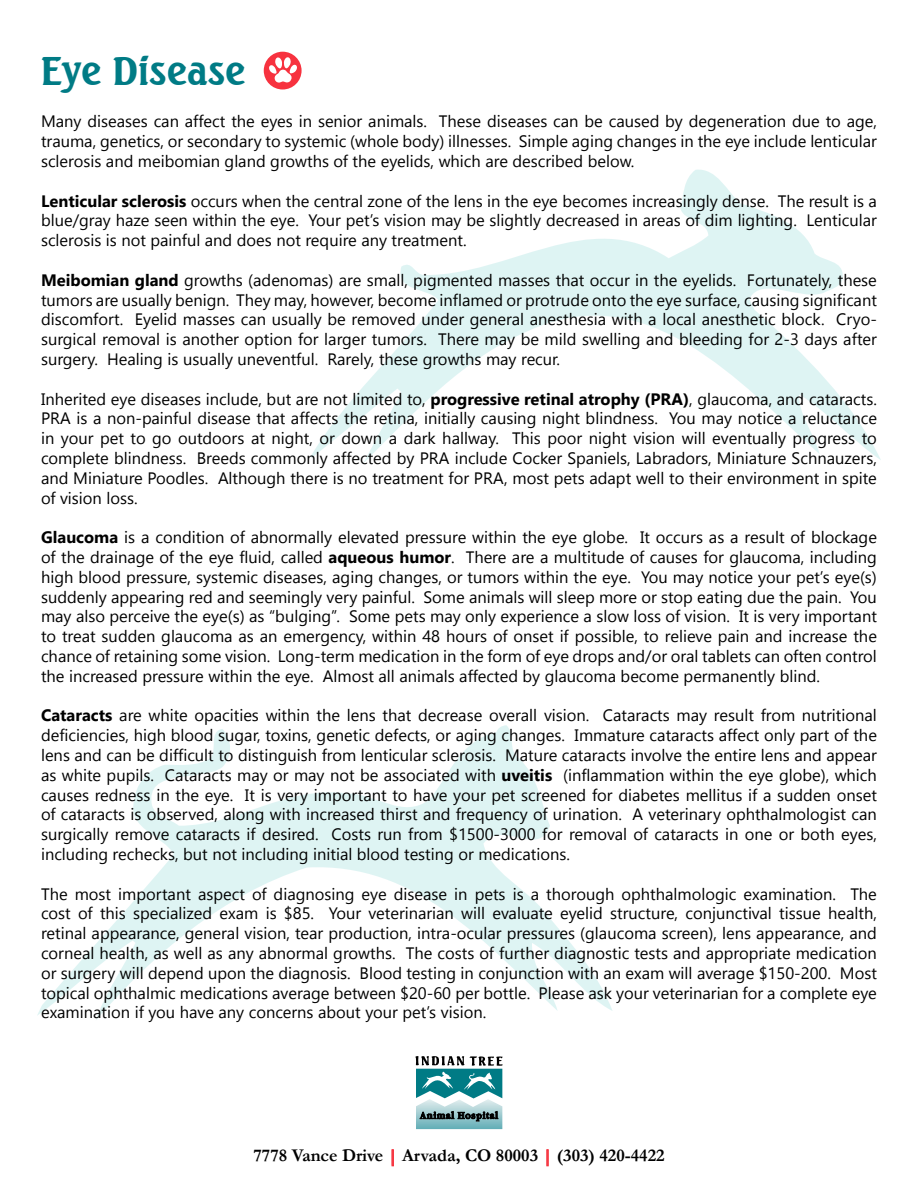
<style>
.page{position:relative;width:918px;height:1188px;background:#fff}
.page>*{position:absolute;margin:0;border:0;box-sizing:border-box;transform-origin:0 0}
.t1{font:700 39px "Seagull";color:#007b85}
.t2{font:700 18px "Garamond";color:#000}
.t3{font:16.5px/19.8px "Nirmala UI";color:#000;text-align:justify}
.s1{font-weight:700}
.s2{color:#f6323e}
</style>
<div class="page">
<svg style="left:310px;top:169px;width:571px;height:294px"></svg>
<svg style="left:37px;top:725px;width:576px;height:295px"></svg>
<svg style="left:392px;top:1149px;width:2px;height:17px"></svg>
<div style="left:546px;top:1149px;width:3px;height:17px;border:1px solid #f6323e"></div>
<svg style="left:415px;top:1056px;width:88px;height:73px"></svg>
<div style="left:264px;top:52px;width:38px;height:37px;background:#f7323f;border-radius:50%"></div>
<svg style="left:269px;top:56px;width:28px;height:27px"></svg>
<h1 class="t1" style="left:41px;top:48px;width:206px">Eye Disease</h1>
<p class="t3" style="left:41px;top:111px;width:837px">Many diseases can affect the eyes in senior animals. These diseases can be caused by degeneration due to age, trauma, genetics, or secondary to systemic (whole body) illnesses. Simple aging changes in the eye include lenticular sclerosis and meibomian gland growths of the eyelids, which are described below.</p>
<p class="t3" style="left:41px;top:190px;width:837px"><span class="s1">Lenticular sclerosis</span> occurs when the central zone of the lens in the eye becomes increasingly dense. The result is a blue/gray haze seen within the eye. Your pet’s vision may be slightly decreased in areas of dim lighting. Lenticular sclerosis is not painful and does not require any treatment.</p>
<p class="t3" style="left:41px;top:269px;width:837px"><span class="s1">Meibomian gland</span> growths (adenomas) are small, pigmented masses that occur in the eyelids. Fortunately, these tumors are usually benign. They may, however, become inflamed or protrude onto the eye surface, causing significant discomfort. Eyelid masses can usually be removed under general anesthesia with a local anesthetic block. Cryo&shy;surgical removal is another option for larger tumors. There may be mild swelling and bleeding for 2-3 days after surgery. Healing is usually uneventful. Rarely, these growths may recur.</p>
<p class="t3" style="left:41px;top:388px;width:837px">Inherited eye diseases include, but are not limited to, <span class="s1">progressive retinal atrophy (PRA)</span>, glaucoma, and cataracts.<br>PRA is a non-painful disease that affects the retina, initially causing night blindness. You may notice a reluctance in your pet to go outdoors at night, or down a dark hallway. This poor night vision will eventually progress to complete blindness. Breeds commonly affected by PRA include Cocker Spaniels, Labradors, Miniature Schnauzers, and Miniature Poodles. Although there is no treatment for PRA, most pets adapt well to their environment in spite of vision loss.</p>
<p class="t3" style="left:41px;top:527px;width:837px"><span class="s1">Glaucoma</span> is a condition of abnormally elevated pressure within the eye globe. It occurs as a result of blockage of the drainage of the eye fluid, called <span class="s1">aqueous humor</span>. There are a multitude of causes for glaucoma, including high blood pressure, systemic diseases, aging changes, or tumors within the eye. You may notice your pet’s eye(s) suddenly appearing red and seemingly very painful. Some animals will sleep more or stop eating due the pain. You may also perceive the eye(s) as “bulging”. Some pets may only experience a slow loss of vision. It is very important to treat sudden glaucoma as an emergency, within 48 hours of onset if possible, to relieve pain and increase the chance of retaining some vision. Long-term medication in the form of eye drops and/or oral tablets can often control the increased pressure within the eye. Almost all animals affected by glaucoma become permanently blind.</p>
<p class="t3" style="left:41px;top:705px;width:837px"><span class="s1">Cataracts</span> are white opacities within the lens that decrease overall vision. Cataracts may result from nutritional deficiencies, high blood sugar, toxins, genetic defects, or aging changes. Immature cataracts affect only part of the lens and can be difficult to distinguish from lenticular sclerosis. Mature cataracts involve the entire lens and appear as white pupils. Cataracts may or may not be associated with <span class="s1">uveitis</span> (inflammation within the eye globe), which causes redness in the eye. It is very important to have your pet screened for diabetes mellitus if a sudden onset of cataracts is observed, along with increased thirst and frequency of urination. A veterinary ophthalmologist can surgically remove cataracts if desired. Costs run from $1500-3000 for removal of cataracts in one or both eyes, including rechecks, but not including initial blood testing or medications.</p>
<p class="t3" style="left:41px;top:883px;width:837px">The most important aspect of diagnosing eye disease in pets is a thorough ophthalmologic examination. The cost of this specialized exam is $85. Your veterinarian will evaluate eyelid structure, conjunctival tissue health, retinal appearance, general vision, tear production, intra-ocular pressures (glaucoma screen), lens appearance, and corneal health, as well as any abnormal growths. The costs of further diagnostic tests and appropriate medication or surgery will depend upon the diagnosis. Blood testing in conjunction with an exam will average $150-200. Most topical ophthalmic medications average between $20-60 per bottle. Please ask your veterinarian for a complete eye examination if you have any concerns about your pet’s vision.</p>
<p class="t2" style="left:253px;top:1143px;width:413px">7778 Vance Drive <span class="s2">|</span> Arvada, CO 80003 <span class="s2">|</span> (303) 420-4422</p>
</div>
